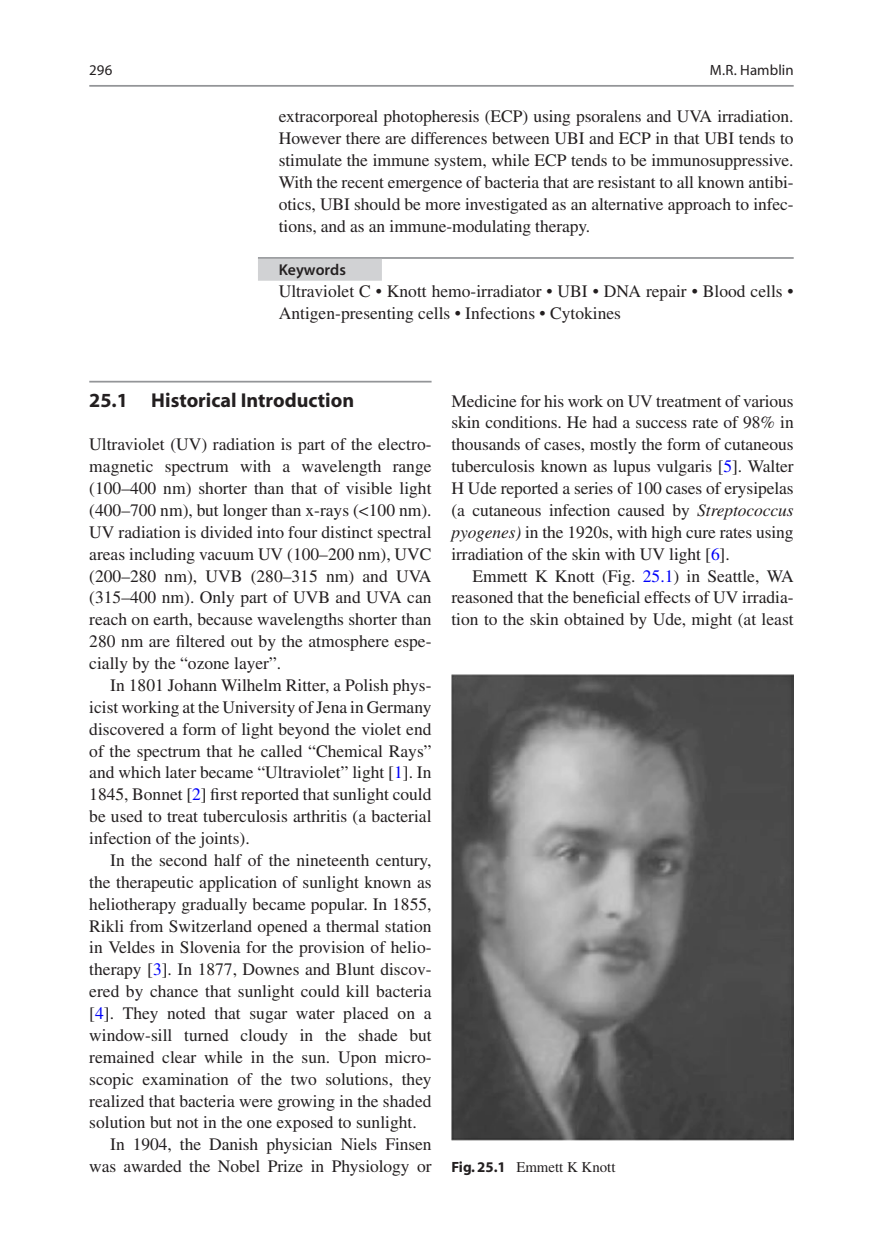
<style>
.page{position:relative;width:883px;height:1260px;background:#fff}
.page>*{position:absolute;margin:0;border:0;box-sizing:border-box;transform-origin:0 0}
.t1{font:700 20.12px "Pydcwr Hrtnlc Myriad";color:#231f20}
.t2{font:17.5px/21.9px "Ybxnyb Sjrbdf Times";color:#231f20;text-align:justify}
.t3{font:600 15.75px "Qtjjdc Dngnnh Myriad";color:#231f20}
.t4{font:14.88px "Ybxnyb Sjrbdf Times";color:#231f20}
.t5{font:14.88px "Gjkhyk Ndrgkk Myriad";letter-spacing:.005em;color:#231f20}
.t6{font:14.88px "Msblqs Nwbhmb Myriad";color:#231f20}
.s1{color:#0000fa}
.s2{font-family:"Rldjvl Lqjplp Times";font-style:italic}
.s3{font-family:"Pydcwr Hrtnlc Myriad";font-weight:700}
</style>
<div class="page">
<hr style="left:258px;top:257px;width:536px;height:2px;background:#939598">
<div style="left:258px;top:259px;width:124px;height:22px;background:#d1d2d4"></div>
<hr style="left:89px;top:381px;width:343px;height:2px;background:#939598">
<img style="left:451px;top:675px;width:343px;height:466px">
<hr style="left:89px;top:85px;width:705px;height:2px;background:#939598">
<p class="t6" style="left:89px;top:63px;width:25px">296</p>
<p class="t5" style="left:710px;top:63px;width:85px">M.R. Hamblin</p>
<p class="t2" style="left:279px;top:105px;width:516px">extracorporeal photopheresis (ECP) using psoralens and UVA irradiation.<br>However there are differences between UBI and ECP in that UBI tends to stimulate the immune system, while ECP tends to be immunosuppressive.<br>With the recent emergence of bacteria that are resistant to all known antibi&shy;otics, UBI should be more investigated as an alternative approach to infec&shy;tions, and as an immune-modulating therapy.</p>
<p class="t3" style="left:279px;top:262px;width:69px">Keywords</p>
<p class="t2" style="left:279px;top:280px;width:516px">Ultraviolet C • Knott hemo-irradiator • UBI • DNA repair • Blood cells •<br>Antigen-presenting cells • Infections • Cytokines</p>
<p class="t1" style="left:89px;top:389px;width:266px">25.1 Historical Introduction</p>
<p class="t2" style="left:89px;top:433px;width:344px">Ultraviolet (UV) radiation is part of the electro&shy;magnetic spectrum with a wavelength range (100–400 nm) shorter than that of visible light (400–700 nm), but longer than x-rays (&lt;100 nm).<br>UV radiation is divided into four distinct spectral areas including vacuum UV (100–200 nm), UVC (200–280 nm), UVB (280–315 nm) and UVA (315–400 nm). Only part of UVB and UVA can reach on earth, because wavelengths shorter than 280 nm are filtered out by the atmosphere espe&shy;cially by the “ozone layer”.</p>
<p class="t2" style="left:89px;top:674px;width:344px;text-indent:21px">In 1801 Johann Wilhelm Ritter, a Polish phys&shy;icist working at the University of Jena in Germany discovered a form of light beyond the violet end of the spectrum that he called “Chemical Rays” and which later became “Ultraviolet” light [<span class="s1">1</span>]. In 1845, Bonnet [<span class="s1">2</span>] first reported that sunlight could be used to treat tuberculosis arthritis (a bacterial infection of the joints).</p>
<p class="t2" style="left:110px;top:849px;width:323px">In the second half of the nineteenth century,</p>
<p class="t2" style="left:89px;top:871px;width:344px">the therapeutic application of sunlight known as</p>
<p class="t2" style="left:89px;top:893px;width:344px">heliotherapy gradually became popular. In 1855,</p>
<p class="t2" style="left:89px;top:915px;width:344px">Rikli from Switzerland opened a thermal station</p>
<p class="t2" style="left:89px;top:937px;width:344px">in Veldes in Slovenia for the provision of helio-</p>
<p class="t2" style="left:89px;top:958px;width:344px">therapy [<span class="s1">3</span>]. In 1877, Downes and Blunt discov-</p>
<p class="t2" style="left:89px;top:980px;width:344px">ered by chance that sunlight could kill bacteria</p>
<p class="t2" style="left:89px;top:1002px;width:344px">[<span class="s1">4</span>]. They noted that sugar water placed on a</p>
<p class="t2" style="left:89px;top:1024px;width:344px">window-sill turned cloudy in the shade but</p>
<p class="t2" style="left:89px;top:1046px;width:344px">remained clear while in the sun. Upon micro-</p>
<p class="t2" style="left:89px;top:1068px;width:344px">scopic examination of the two solutions, they</p>
<p class="t2" style="left:89px;top:1090px;width:344px">realized that bacteria were growing in the shaded</p>
<p class="t2" style="left:89px;top:1112px;width:329px">solution but not in the one exposed to sunlight.</p>
<p class="t2" style="left:110px;top:1133px;width:323px">In 1904, the Danish physician Niels Finsen</p>
<p class="t2" style="left:89px;top:1155px;width:344px">was awarded the Nobel Prize in Physiology or</p>
<p class="t2" style="left:451px;top:390px;width:344px">Medicine for his work on UV treatment of various skin conditions. He had a success rate of 98% in thousands of cases, mostly the form of cutaneous tuberculosis known as lupus vulgaris [<span class="s1">5</span>]. Walter H Ude reported a series of 100 cases of erysipelas (a cutaneous infection caused by <span class="s2">Streptococcus pyogenes)</span> in the 1920s, with high cure rates using irradiation of the skin with UV light [<span class="s1">6</span>].</p>
<p class="t2" style="left:451px;top:565px;width:344px;text-indent:21px">Emmett K Knott (Fig. <span class="s1">25.1</span>) in Seattle, WA reasoned that the beneficial effects of UV irradia&shy;tion to the skin obtained by Ude, might (at least</p>
<p class="t4" style="left:451px;top:1159px;width:166px"><span class="s3">Fig. 25.1</span> Emmett K Knott</p>
</div>
